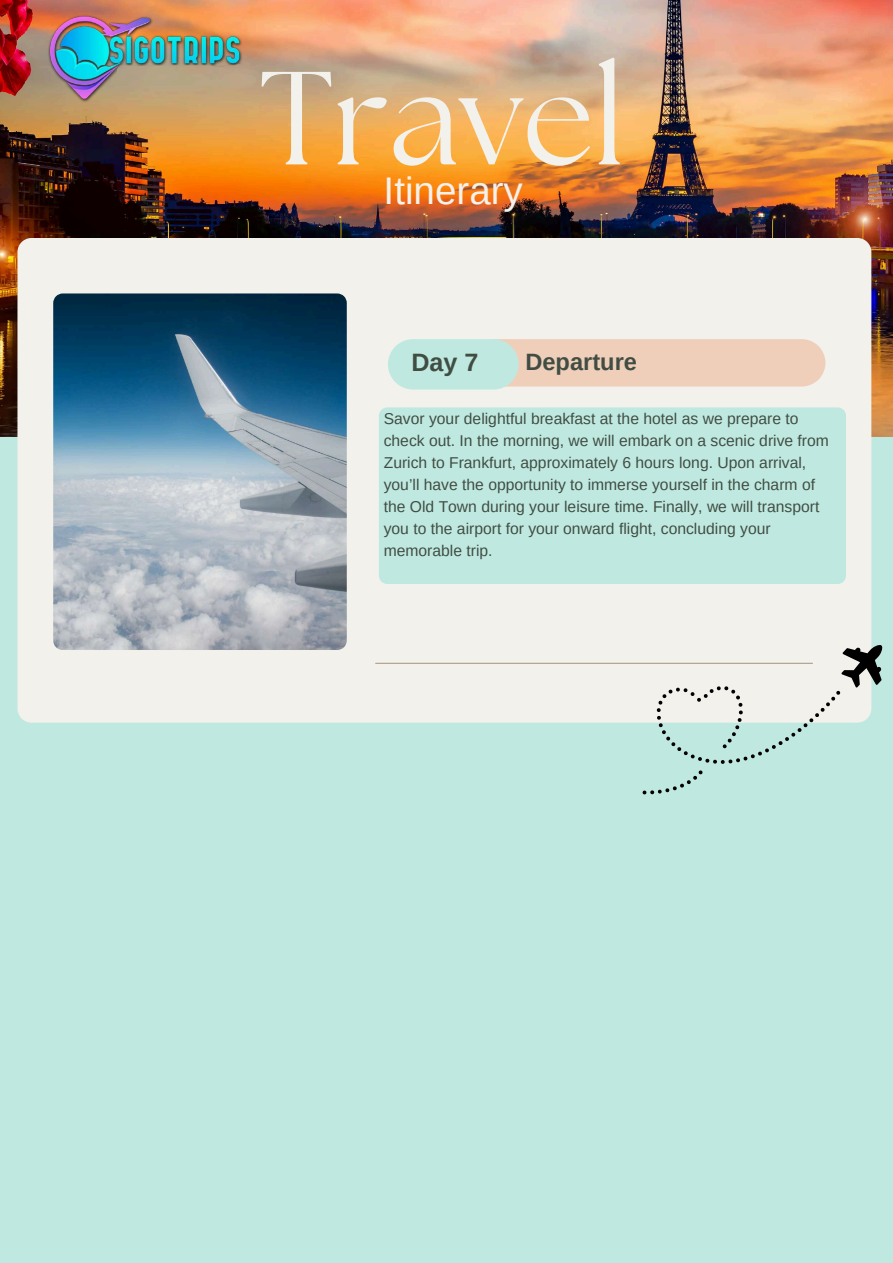
<style>
.page{position:relative;width:893px;height:1263px;background:#bfe9e0}
.page>*{position:absolute;margin:0;border:0;box-sizing:border-box;transform-origin:0 0}
.t1{font:132.15px "The Seasons";color:#f2f1eb}
.t2{font:38.55px "Arimo";color:#f2f1eb}
.t3{font:700 25.12px "Arimo";color:#414d43}
.t4{font:700 23.62px "Arimo";color:#414d43}
.t5{font:15.67px/21.9px "Arimo";color:#414d43}
</style>
<div class="page">
<img style="left:0;top:0;width:893px;height:436px">
<img style="left:31px;top:6px;width:221px;height:104px">
<svg style="left:17px;top:238px;width:854px;height:485px;background:#c5ced1"></svg>
<svg style="left:388px;top:339px;width:437px;height:51px"></svg>
<svg style="left:379px;top:407px;width:467px;height:177px"></svg>
<svg style="left:642px;top:770px;width:60px;height:24px"></svg>
<svg style="left:657px;top:645px;width:225px;height:119px"></svg>
<hr style="left:375px;top:663px;width:438px;height:1px;background:#af9e8b">
<h1 class="t1" style="left:259px;top:59px;width:367px">Travel</h1>
<h2 class="t2" style="left:384px;top:169px;width:141px">Itinerary</h2>
<h3 class="t3" style="left:464px;top:348px;width:15px">1</h3>
<h3 class="t3" style="left:529px;top:348px;width:103px">Srinagar</h3>
<h3 class="t3" style="left:411px;top:348px;width:69px">Day 7</h3>
<h3 class="t4" style="left:525px;top:349px;width:113px">Departure</h3>
<p class="t5" style="left:384px;top:408px;width:447px">Savor your delightful breakfast at the hotel as we prepare to check out. In the morning, we will embark on a scenic drive from Zurich to Frankfurt, approximately 6 hours long. Upon arrival, you’ll have the opportunity to immerse yourself in the charm of the Old Town during your leisure time. Finally, we will transport you to the airport for your onward flight, concluding your memorable trip.</p>
</div>
